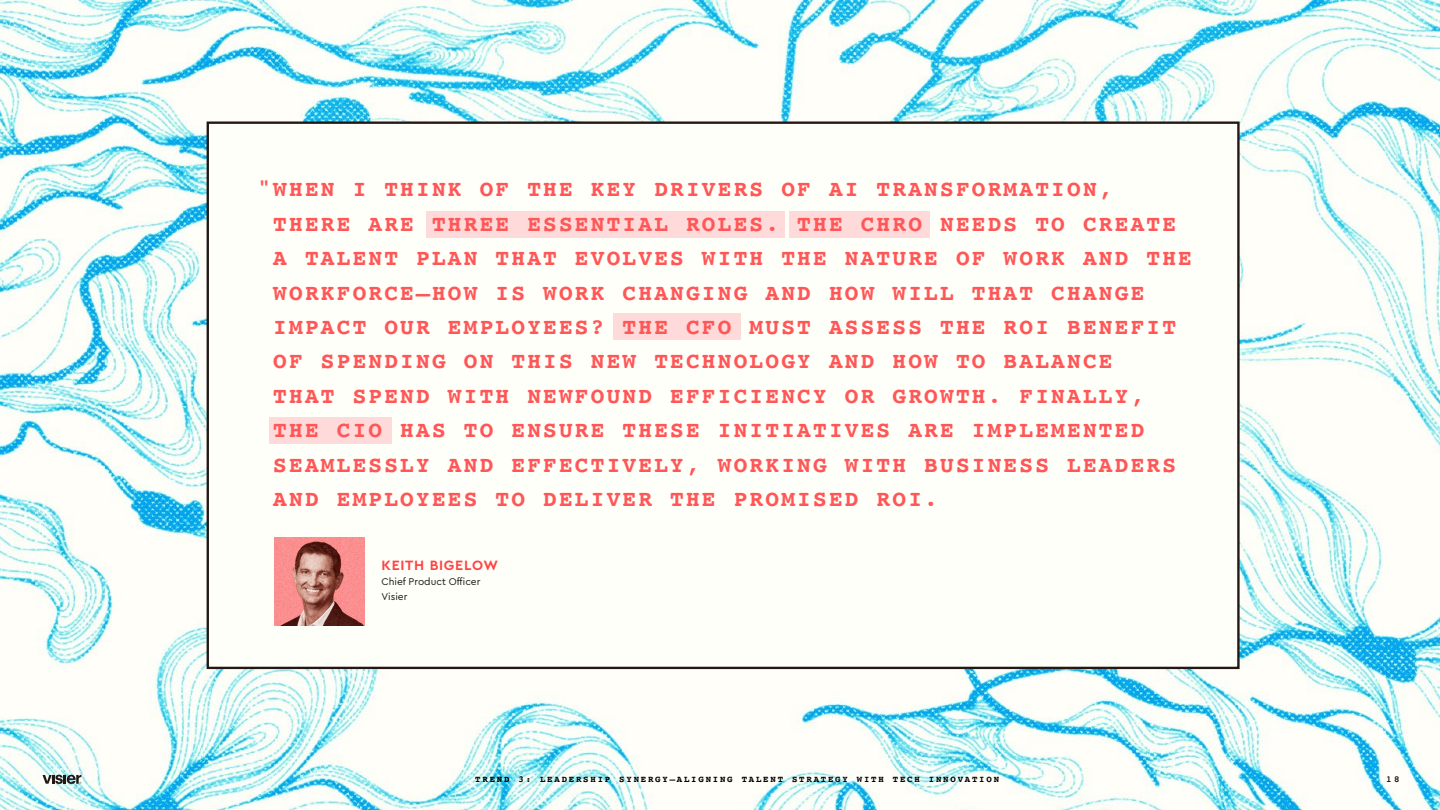
<style>
.page{position:relative;width:1440px;height:810px;background:#fff}
.page>*{position:absolute;margin:0;border:0;box-sizing:border-box;transform-origin:0 0}
.t1{font:700 22.65px/34.3px "Courier";letter-spacing:.1em;color:#ff5757}
.t2{font:700 14.17px "Cera Pro";letter-spacing:.05em;color:#f44}
.t3{font:10.2px/14.9px "Cera Pro";color:#181716}
.t4{font:700 9px "Courier";letter-spacing:.2em;color:#000}
.t5{font:700 9px "Courier";color:#241714}
</style>
<div class="page">
<img style="left:0;top:0;width:1440px;height:810px">
<div style="left:207px;top:121px;width:1033px;height:548px;background:#fffff9;border:2px solid #241714"></div>
<img style="left:274px;top:538px;width:91px;height:87px">
<div style="left:426px;top:211px;width:359px;height:27px;background:#ffdada"></div>
<div style="left:613px;top:313px;width:128px;height:27px;background:#ffdada"></div>
<div style="left:269px;top:417px;width:122px;height:27px;background:#ffdada"></div>
<div style="left:790px;top:211px;width:140px;height:27px;background:#ffdada"></div>
<svg style="left:43px;top:775px;width:38px;height:9px"></svg>
<p class="t1" style="left:273px;top:171px;width:920px;text-indent:-16px">"WHEN I THINK OF THE KEY DRIVERS OF AI TRANSFORMATION, THERE ARE THREE ESSENTIAL ROLES. THE CHRO NEEDS TO CREATE A TALENT PLAN THAT EVOLVES WITH THE NATURE OF WORK AND THE WORKFORCE—HOW IS WORK CHANGING AND HOW WILL THAT CHANGE IMPACT OUR EMPLOYEES? THE CFO MUST ASSESS THE ROI BENEFIT OF SPENDING ON THIS NEW TECHNOLOGY AND HOW TO BALANCE<br>THAT SPEND WITH NEWFOUND EFFICIENCY OR GROWTH. FINALLY, THE CIO HAS TO ENSURE THESE INITIATIVES ARE IMPLEMENTED SEAMLESSLY AND EFFECTIVELY, WORKING WITH BUSINESS LEADERS AND EMPLOYEES TO DELIVER THE PROMISED ROI.</p>
<p class="t2" style="left:381px;top:555px;width:118px">KEITH BIGELOW</p>
<p class="t3" style="left:381px;top:573px;width:101px">Chief Product Officer<br>Visier</p>
<p class="t4" style="left:475px;top:772px;width:525px">TREND 3: LEADERSHIP SYNERGY—ALIGNING TALENT STRATEGY WITH TECH INNOVATION</p>
<p class="t5" style="left:1386px;top:772px;width:15px">1 8</p>
</div>
